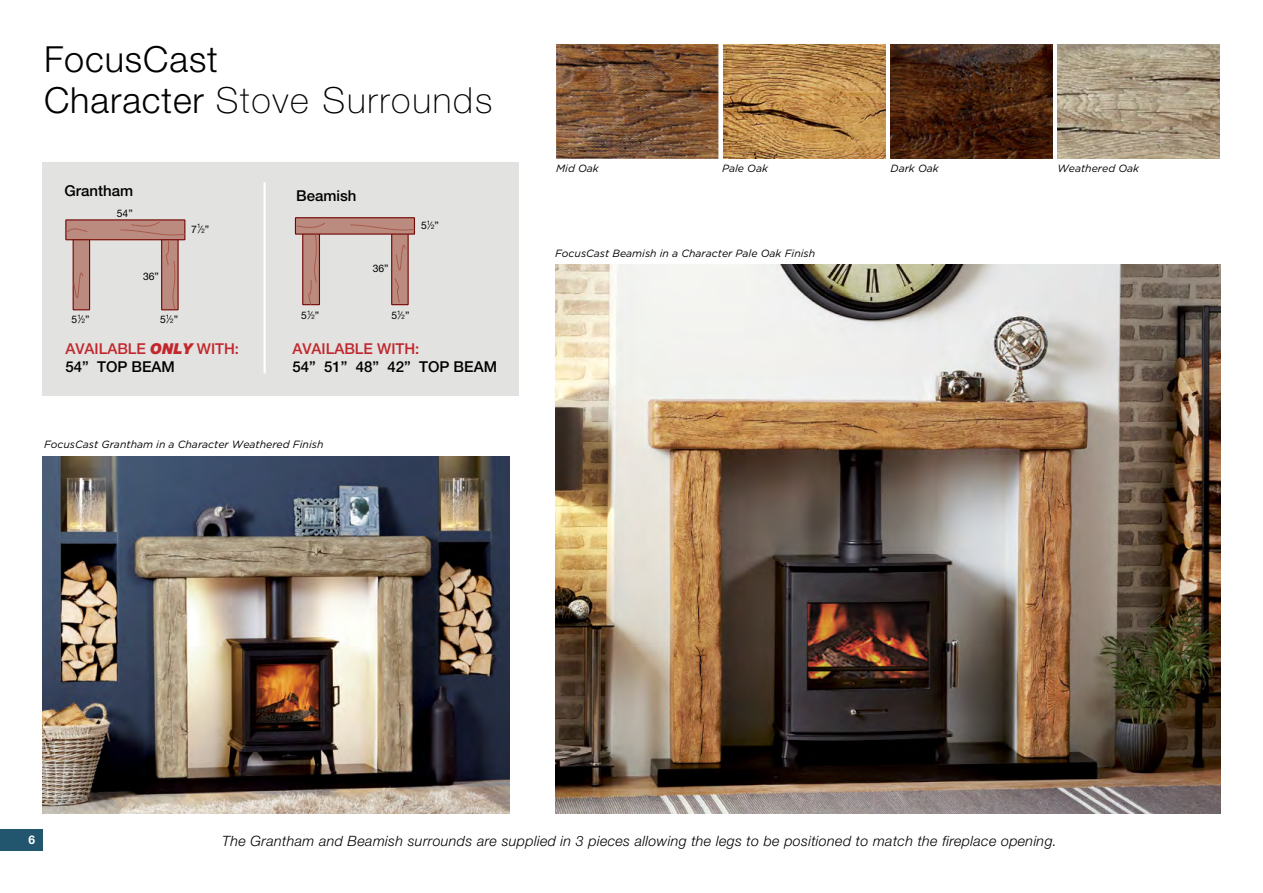
<style>
.page{position:relative;width:1263px;height:893px;background:#fff}
.page>*{position:absolute;margin:0;border:0;box-sizing:border-box;transform-origin:0 0}
.t1{font:300 36px/40.5px "Helvetica Neue";letter-spacing:.025em;color:#000}
.t2{font:500 15px/18px "Helvetica Neue";color:#c1272d}
.t3{font:500 15px "Helvetica Neue";color:#000}
.t4{font:italic 300 14.25px "Helvetica Neue";letter-spacing:.025em;color:#000}
.t5{font:700 12px "Helvetica Neue";color:#fff}
.t6{font:italic 10.5px "Gotham";color:#000}
.t7{font:10.35px "Helvetica Neue";color:#000}
.t8{font:6.3px "Helvetica Neue";color:#000}
.s1{font-weight:100}
.s2{font-size:10.35px}
.s3{font-size:6.3px}
.s4{font-weight:900;font-style:italic}
.s5{color:#000}
</style>
<div class="page">
<div style="left:0;top:829px;width:43px;height:21px;background:#22566e"></div>
<img style="left:556px;top:44px;width:162px;height:115px">
<img style="left:723px;top:44px;width:162px;height:115px">
<img style="left:890px;top:44px;width:162px;height:115px">
<img style="left:1057px;top:44px;width:163px;height:115px">
<img style="left:555px;top:265px;width:665px;height:548px">
<img style="left:43px;top:456px;width:466px;height:357px">
<div style="left:43px;top:162px;width:476px;height:234px;background:#e2e2e0"></div>
<hr style="left:263px;top:182px;width:3px;height:192px;background:#fff">
<div style="left:73px;top:237px;width:17px;height:73px;background:#bb8b7f"></div>
<div style="left:73px;top:236px;width:17px;height:74px;border:1px solid #740402"></div>
<div style="left:66px;top:220px;width:119px;height:20px;background:#bb8b7f"></div>
<div style="left:65px;top:219px;width:120px;height:21px;border:1px solid #740402"></div>
<svg style="left:66px;top:227px;width:22px;height:6px"></svg>
<svg style="left:120px;top:221px;width:65px;height:89px"></svg>
<svg style="left:73px;top:257px;width:10px;height:54px"></svg>
<div style="left:391px;top:232px;width:18px;height:73px;border:1px solid #740402"></div>
<div style="left:295px;top:218px;width:119px;height:16px;background:#bb8b7f"></div>
<div style="left:295px;top:217px;width:120px;height:18px;border:1px solid #740402"></div>
<svg style="left:296px;top:223px;width:29px;height:83px"></svg>
<svg style="left:350px;top:225px;width:65px;height:78px"></svg>
<h1 class="t1" style="left:44px;top:39px;width:450px">FocusCast<br>Character <span class="s1">Stove Surrounds</span></h1>
<h2 class="t3" style="left:64px;top:181px;width:70px">Grantham</h2>
<p class="t7" style="left:72px;top:314px;width:7px">5</p>
<p class="t8" style="left:77px;top:315px;width:14px">1<span class="s2">⁄</span>2<span class="s2">”</span></p>
<p class="t7" style="left:117px;top:207px;width:17px">54”</p>
<p class="t7" style="left:191px;top:223px;width:20px">7<sup>1</sup>⁄<span class="s3">2</span>”</p>
<p class="t7" style="left:143px;top:270px;width:17px">36”</p>
<p class="t7" style="left:160px;top:314px;width:20px">5<sup>1</sup>⁄<span class="s3">2</span>”</p>
<h2 class="t2" style="left:65px;top:340px;width:175px">AVAILABLE <span class="s4">ONLY</span> WITH:<br><span class="s5">54” TOP BEAM</span></h2>
<h2 class="t3" style="left:296px;top:187px;width:62px">Beamish</h2>
<p class="t7" style="left:301px;top:309px;width:7px">5</p>
<p class="t8" style="left:307px;top:311px;width:14px">1<span class="s2">⁄</span>2<span class="s2">”</span></p>
<p class="t7" style="left:373px;top:262px;width:17px">36”</p>
<p class="t7" style="left:421px;top:219px;width:20px">5<sup>1</sup>⁄<span class="s3">2</span>”</p>
<p class="t7" style="left:391px;top:309px;width:20px">5<sup>1</sup>⁄<span class="s3">2</span>”</p>
<h2 class="t2" style="left:292px;top:339px;width:128px">AVAILABLE WITH:</h2>
<h2 class="t3" style="left:292px;top:357px;width:206px">54” 51” 48” 42” TOP BEAM</h2>
<p class="t6" style="left:44px;top:438px;width:281px">FocusCast Grantham in a Character Weathered Finish</p>
<p class="t6" style="left:556px;top:162px;width:44px">Mid Oak</p>
<p class="t6" style="left:722px;top:162px;width:48px">Pale Oak</p>
<p class="t6" style="left:890px;top:162px;width:50px">Dark Oak</p>
<p class="t6" style="left:1057px;top:162px;width:83px">Weathered Oak</p>
<p class="t6" style="left:555px;top:246px;width:262px">FocusCast Beamish in a Character Pale Oak Finish</p>
<p class="t5" style="left:29px;top:832px;width:8px">6</p>
<h3 class="t4" style="left:222px;top:832px;width:836px">The Grantham and Beamish surrounds are supplied in 3 pieces allowing the legs to be positioned to match the fireplace opening.</h3>
</div>
